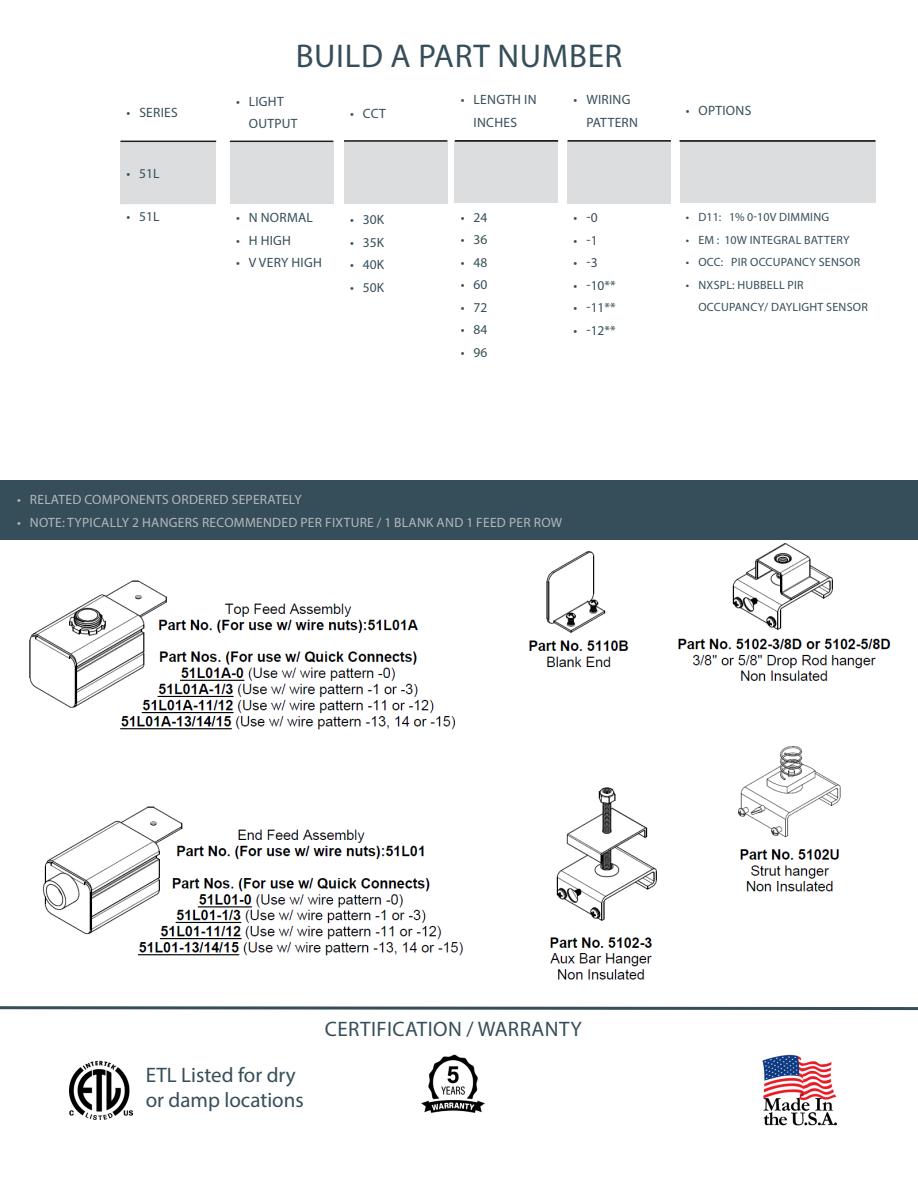
<style>
.page{position:relative;width:918px;height:1188px;background:#fff}
.page>*{position:absolute;margin:0;border:0;box-sizing:border-box;transform-origin:0 0}
.Title_02_Center{font:33px "Myriad Pro";letter-spacing:.02em;color:#364e59}
.Intro_Text_Left{font:21px "Myriad Pro";color:#364e59}
.Intro_Text_Center{font:21px "Myriad Pro";letter-spacing:.02em;color:#364e59}
.t1{font:13.5px/22.5px "Myriad Pro";letter-spacing:.02em;color:#364e59}
.t2{font:13.5px "Myriad Pro";letter-spacing:.02em;color:#b4b7bc}
.t3{font:12px/22.5px "Myriad Pro";letter-spacing:.02em;color:#364e59}
</style>
<div class="page">
<div style="left:121px;top:141px;width:95px;height:64px;background:#dcdddf"></div>
<hr style="left:121px;top:141px;width:95px;height:1px;background:#231f20">
<hr style="left:121px;top:204px;width:95px;height:2px;background:#fff">
<div style="left:230px;top:141px;width:103px;height:63px;background:#dcdddf"></div>
<hr style="left:230px;top:141px;width:103px;height:1px;background:#231f20">
<div style="left:344px;top:141px;width:103px;height:63px;background:#dcdddf"></div>
<hr style="left:344px;top:140px;width:103px;height:2px;background:#231f20">
<div style="left:455px;top:142px;width:103px;height:61px;background:#dcdddf"></div>
<hr style="left:455px;top:140px;width:103px;height:2px;background:#231f20">
<div style="left:568px;top:142px;width:103px;height:61px;background:#dcdddf"></div>
<hr style="left:568px;top:140px;width:103px;height:2px;background:#231f20">
<div style="left:680px;top:142px;width:195px;height:61px;background:#dcdddf"></div>
<hr style="left:680px;top:140px;width:195px;height:2px;background:#231f20">
<img style="left:29px;top:543px;width:862px;height:437px">
<div style="left:0;top:480px;width:918px;height:60px;background:#364e59"></div>
<img style="left:70px;top:1060px;width:62px;height:60px">
<img style="left:421px;top:1054px;width:64px;height:59px">
<img style="left:762px;top:1054px;width:75px;height:72px">
<svg style="left:0;top:1006px;width:918px;height:5px"></svg>
<p class="t1" style="left:127px;top:101px;width:53px">• SERIES</p>
<p class="t1" style="left:127px;top:162px;width:35px">• 51L</p>
<p class="t1" style="left:127px;top:205px;width:35px">• 51L</p>
<p class="Title_02_Center" style="left:296px;top:36px;width:328px">BUILD A PART NUMBER</p>
<p class="t1" style="left:249px;top:90px;width:50px;text-indent:-13px">• LIGHT<br>OUTPUT</p>
<p class="t1" style="left:350px;top:102px;width:37px">• CCT</p>
<p class="t1" style="left:236px;top:206px;width:78px">• N NORMAL</p>
<p class="t1" style="left:236px;top:229px;width:57px">• H HIGH</p>
<p class="t1" style="left:236px;top:251px;width:87px">• V VERY HIGH</p>
<p class="t1" style="left:350px;top:208px;width:36px">• 30K</p>
<p class="t1" style="left:350px;top:231px;width:36px">• 35K</p>
<p class="t1" style="left:350px;top:253px;width:36px">• 40K</p>
<p class="t1" style="left:350px;top:276px;width:36px">• 50K</p>
<p class="t1" style="left:461px;top:88px;width:77px;text-align:center">• LENGTH IN<br>INCHES</p>
<p class="t1" style="left:461px;top:206px;width:28px">• 24</p>
<p class="t1" style="left:461px;top:228px;width:28px">• 36</p>
<p class="t1" style="left:461px;top:251px;width:28px">• 48</p>
<p class="t1" style="left:461px;top:273px;width:28px">• 60</p>
<p class="t1" style="left:461px;top:296px;width:28px">• 72</p>
<p class="t1" style="left:461px;top:318px;width:28px">• 84</p>
<p class="t1" style="left:461px;top:341px;width:28px">• 96</p>
<p class="t1" style="left:586px;top:88px;width:53px;text-indent:-13px">• WIRING<br>PATTERN</p>
<p class="t1" style="left:574px;top:206px;width:25px">• -0</p>
<p class="t1" style="left:574px;top:229px;width:25px">• -1</p>
<p class="t1" style="left:574px;top:251px;width:25px">• -3</p>
<p class="t1" style="left:574px;top:274px;width:44px">• -10**</p>
<p class="t1" style="left:574px;top:296px;width:44px">• -11**</p>
<p class="t1" style="left:574px;top:319px;width:44px">• -12**</p>
<p class="t1" style="left:686px;top:99px;width:67px">• OPTIONS</p>
<p class="t3" style="left:686px;top:206px;width:145px">• D11: 1% 0-10V DIMMING</p>
<p class="t3" style="left:686px;top:228px;width:165px">• EM : 10W INTEGRAL BATTERY</p>
<p class="t3" style="left:686px;top:251px;width:176px">• OCC: PIR OCCUPANCY SENSOR</p>
<p class="t3" style="left:698px;top:273px;width:171px;text-indent:-13px">• NXSPL: HUBBELL PIR<br>OCCUPANCY/ DAYLIGHT SENSOR</p>
<p class="t2" style="left:17px;top:491px;width:286px">• RELATED COMPONENTS ORDERED SEPERATELY</p>
<p class="t2" style="left:17px;top:514px;width:547px">• NOTE: TYPICALLY 2 HANGERS RECOMMENDED PER FIXTURE / 1 BLANK AND 1 FEED PER ROW</p>
<p class="Intro_Text_Left" style="left:146px;top:1062px;width:152px">ETL Listed for dry</p>
<p class="Intro_Text_Left" style="left:146px;top:1087px;width:160px">or damp locations</p>
<p class="Intro_Text_Center" style="left:325px;top:1016px;width:258px">CERTIFICATION / WARRANTY</p>
</div>
